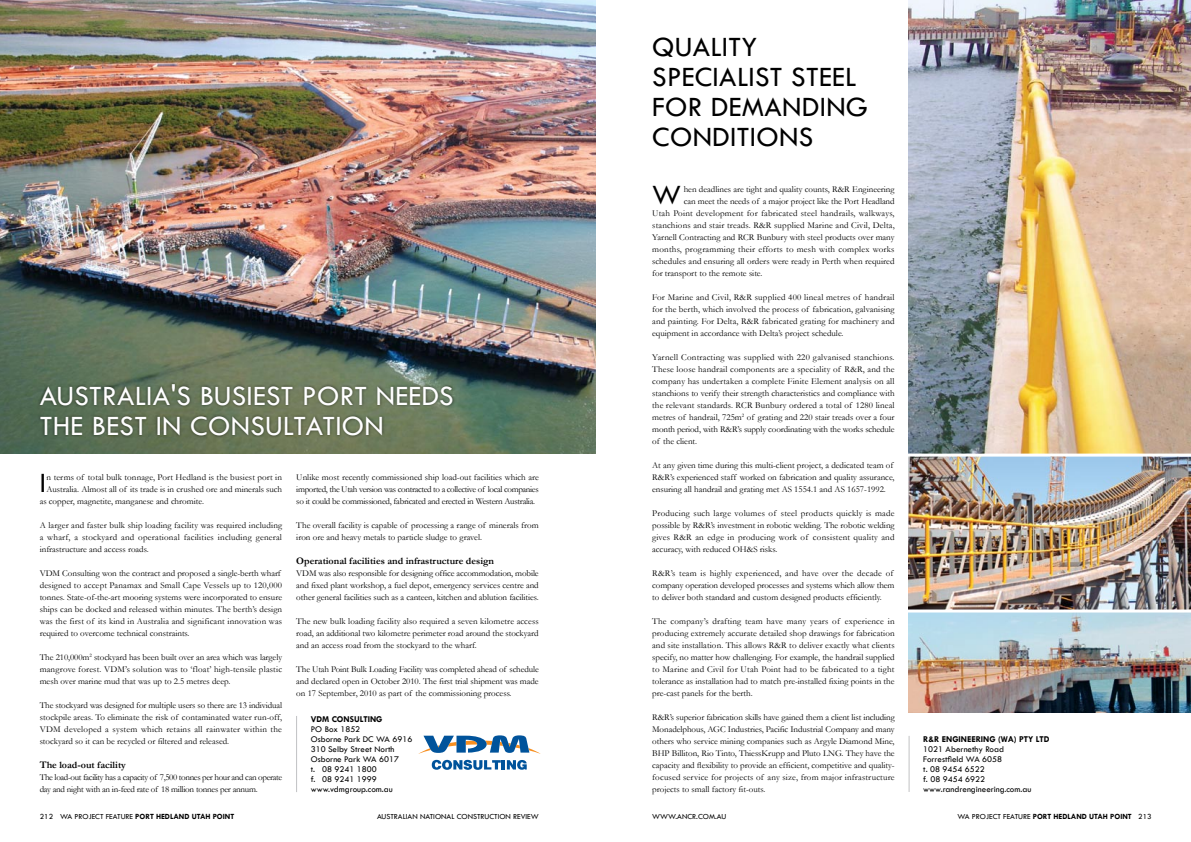
<style>
.page{position:relative;width:1191px;height:842px;background:#fff}
.page>*{position:absolute;margin:0;border:0;box-sizing:border-box;transform-origin:0 0}
.t1{font:29px "Tw Cen";letter-spacing:.095em;color:#fff}
.t2{font:29px/30px "Tw Cen";letter-spacing:.01em;color:#000}
.t3{font:700 10px "Garamond";color:#000}
.t4{font:9px/12px "Garamond";color:#000;text-align:justify}
.t5{font:9px/10px "Tw Cen";color:#000}
.t6{font:9px/12px "Garamond";letter-spacing:-.035em;color:#000}
.t7{font:9px "Garamond";letter-spacing:.025em;color:#000}
.t8{font:9px "Garamond";letter-spacing:.02em;color:#000}
.t9{font:700 9px "Tw Cen";color:#000}
.t10{font:700 8px "Tw Cen";color:#000}
.t11{font:8px "Tw Cen";color:#000}
.s1{font-weight:400}
</style>
<div class="page">
<img style="left:909px;top:0;width:282px;height:454px">
<hr style="left:909px;top:736px;width:1px;height:56px;background:#c1c2c4">
<img style="left:0;top:0;width:595px;height:454px">
<div style="left:37px;top:381px;width:459px;height:75px;background:#000;opacity:.5"></div>
<hr style="left:296px;top:716px;width:1px;height:76px;background:#c1c2c4">
<img style="left:909px;top:457px;width:282px;height:255px">
<hr style="left:907px;top:609px;width:284px;height:3px;background:#fff">
<svg style="left:418px;top:735px;width:123px;height:19px"></svg>
<svg style="left:432px;top:760px;width:95px;height:10px"></svg>
<h1 class="t1" style="left:40px;top:378px;width:16px">australia</h1>
<h1 class="t1" style="left:171px;top:378px;width:43px">'s busiest</h1>
<h1 class="t1" style="left:302px;top:378px;width:17px">port</h1>
<h1 class="t1" style="left:376px;top:378px;width:75px">needs</h1>
<h1 class="t1" style="left:40px;top:408px;width:67px">the best</h1>
<h1 class="t1" style="left:156px;top:408px;width:52px">in consultation</h1>
<h1 class="t2" style="left:40px;top:468px;width:8px">I</h1>
<p class="t4" style="left:47px;top:471px;width:237px">n terms of total bulk tonnage, Port Hedland is the busiest port in</p>
<p class="t4" style="left:47px;top:483px;width:237px">Australia. Almost all of its trade is in crushed ore and minerals such</p>
<p class="t4" style="left:40px;top:495px;width:166px">as copper, magnetite, manganese and chromite.</p>
<p class="t4" style="left:40px;top:519px;width:244px">A larger and faster bulk ship loading facility was required including a wharf, a stockyard and operational facilities including general infrastructure and access roads.</p>
<p class="t4" style="left:40px;top:567px;width:244px;text-align:left">VDM Consulting won the contract and proposed a single-berth wharf designed to accept Panamax and Small Cape Vessels up to 120,000 tonnes. State-of-the-art mooring systems were incorporated to ensure ships can be docked and released within minutes. The berth’s design was the first of its kind in Australia and significant innovation was required to overcome technical constraints.</p>
<p class="t4" style="left:40px;top:651px;width:244px">The 210,000m<sup>2</sup> stockyard has been built over an area which was largely mangrove forest. VDM’s solution was to ‘float’ high-tensile plastic mesh over marine mud that was up to 2.5 metres deep.</p>
<p class="t4" style="left:40px;top:699px;width:244px">The stockyard was designed for multiple users so there are 13 individual stockpile areas. To eliminate the risk of contaminated water run-off, VDM developed a system which retains all rainwater within the stockyard so it can be recycled or filtered and released.</p>
<p class="t3" style="left:40px;top:758px;width:88px">The load-out facility</p>
<p class="t6" style="left:40px;top:771px;width:244px">The load-out facility has a capacity of 7,500 tonnes per hour and can operate day and night with an in-feed rate of 18 million tonnes per annum.</p>
<p class="t4" style="left:296px;top:471px;width:244px">Unlike most recently commissioned ship load-out facilities which are imported, the Utah version was contracted to a collective of local companies so it could be commissioned, fabricated and erected in Western Australia.</p>
<p class="t4" style="left:296px;top:519px;width:244px">The overall facility is capable of processing a range of minerals from iron ore and heavy metals to particle sludge to gravel.</p>
<p class="t3" style="left:296px;top:554px;width:199px">Operational facilities and infrastructure design</p>
<p class="t4" style="left:296px;top:567px;width:244px">VDM was also responsible for designing office accommodation, mobile and fixed plant workshop, a fuel depot, emergency services centre and other general facilities such as a canteen, kitchen and ablution facilities.</p>
<p class="t4" style="left:296px;top:615px;width:244px">The new bulk loading facility also required a seven kilometre access road, an additional two kilometre perimeter road around the stockyard and an access road from the stockyard to the wharf.</p>
<p class="t4" style="left:296px;top:663px;width:244px">The Utah Point Bulk Loading Facility was completed ahead of schedule and declared open in October 2010. The first trial shipment was made on 17 September, 2010 as part of the commissioning process.</p>
<p class="t9" style="left:311px;top:714px;width:73px">VDM CONSULTING</p>
<p class="t5" style="left:311px;top:724px;width:103px">PO Box 1852<br>Osborne Park DC WA 6916<br>310 Selby Street North<br>Osborne Park WA 6017<br>t. 08 9241 1800<br>f. 08 9241 1999 www.vdmgroup.com.au</p>
<h1 class="t2" style="left:652px;top:32px;width:218px">QUALITY<br>SPECIALIST STEEL<br>FOR DEMANDING<br>CONDITIONS</h1>
<h1 class="t2" style="left:652px;top:180px;width:31px">W</h1>
<p class="t4" style="left:683px;top:183px;width:212px">hen deadlines are tight and quality counts, R&amp;R Engineering</p>
<p class="t4" style="left:683px;top:195px;width:212px">can meet the needs of a major project like the Port Headland</p>
<p class="t7" style="left:652px;top:207px;width:244px">Utah Point development for fabricated steel handrails, walkways,</p>
<p class="t8" style="left:652px;top:219px;width:244px">stanchions and stair treads. R&amp;R supplied Marine and Civil, Delta,</p>
<p class="t4" style="left:652px;top:231px;width:244px">Yarnell Contracting and RCR Bunbury with steel products over many</p>
<p class="t7" style="left:652px;top:243px;width:244px">months, programming their efforts to mesh with complex works</p>
<p class="t4" style="left:652px;top:255px;width:244px">schedules and ensuring all orders were ready in Perth when required</p>
<p class="t4" style="left:652px;top:267px;width:112px">for transport to the remote site.</p>
<p class="t4" style="left:652px;top:291px;width:244px">For Marine and Civil, R&amp;R supplied 400 lineal metres of handrail for the berth, which involved the process of fabrication, galvanising and painting. For Delta, R&amp;R fabricated grating for machinery and equipment in accordance with Delta’s project schedule.</p>
<p class="t4" style="left:652px;top:351px;width:244px">Yarnell Contracting was supplied with 220 galvanised stanchions.<br>These loose handrail components are a speciality of R&amp;R, and the company has undertaken a complete Finite Element analysis on all stanchions to verify their strength characteristics and compliance with the relevant standards. RCR Bunbury ordered a total of 1280 lineal metres of handrail, 725m<sup>2</sup> of grating and 220 stair treads over a four month period, with R&amp;R’s supply coordinating with the works schedule of the client.</p>
<p class="t4" style="left:652px;top:459px;width:244px;text-align:left">At any given time during this multi-client project, a dedicated team of<br>R&amp;R’s experienced staff worked on fabrication and quality assurance, ensuring all handrail and grating met AS 1554.1 and AS 1657-1992.</p>
<p class="t4" style="left:652px;top:507px;width:244px">Producing such large volumes of steel products quickly is made possible by R&amp;R’s investment in robotic welding. The robotic welding gives R&amp;R an edge in producing work of consistent quality and accuracy, with reduced OH&amp;S risks.</p>
<p class="t4" style="left:652px;top:567px;width:244px;text-align:left">R&amp;R’s team is highly experienced, and have over the decade of company operation developed processes and systems which allow them to deliver both standard and custom designed products efficiently.</p>
<p class="t4" style="left:652px;top:615px;width:244px">The company’s drafting team have many years of experience in producing extremely accurate detailed shop drawings for fabrication and site installation. This allows R&amp;R to deliver exactly what clients specify, no matter how challenging. For example, the handrail supplied to Marine and Civil for Utah Point had to be fabricated to a tight tolerance as installation had to match pre-installed fixing points in the pre-cast panels for the berth.</p>
<p class="t4" style="left:652px;top:711px;width:244px">R&amp;R’s superior fabrication skills have gained them a client list including Monadelphous, AGC Industries, Pacific Industrial Company and many others who service mining companies such as Argyle Diamond Mine, BHP Billiton, Rio Tinto, ThiessKrupp and Pluto LNG. They have the capacity and flexibility to provide an efficient, competitive and quality&shy;focused service for projects of any size, from major infrastructure projects to small factory fit-outs.</p>
<p class="t9" style="left:923px;top:734px;width:128px">R&amp;R ENGINEERING (WA) PTY LTD</p>
<p class="t5" style="left:923px;top:744px;width:110px">1021 Abernethy Road<br>Forrestfield WA 6058<br>t. 08 9454 6522<br>f. 08 9454 6922 www.randrengineering.com.au</p>
<p class="t10" style="left:40px;top:811px;width:196px"><span class="s1">212 WA PROJECT FEATURE</span> PORT HEDLAND UTAH POINT</p>
<p class="t11" style="left:377px;top:811px;width:163px">AUSTRALIAN NATIONAL CONSTRUCTION REVIEW</p>
<p class="t11" style="left:652px;top:811px;width:76px">WWW.ANCR.COM.AU</p>
<p class="t10" style="left:957px;top:811px;width:195px"><span class="s1">WA PROJECT FEATURE</span> PORT HEDLAND UTAH POINT <span class="s1">213</span></p>
</div>
